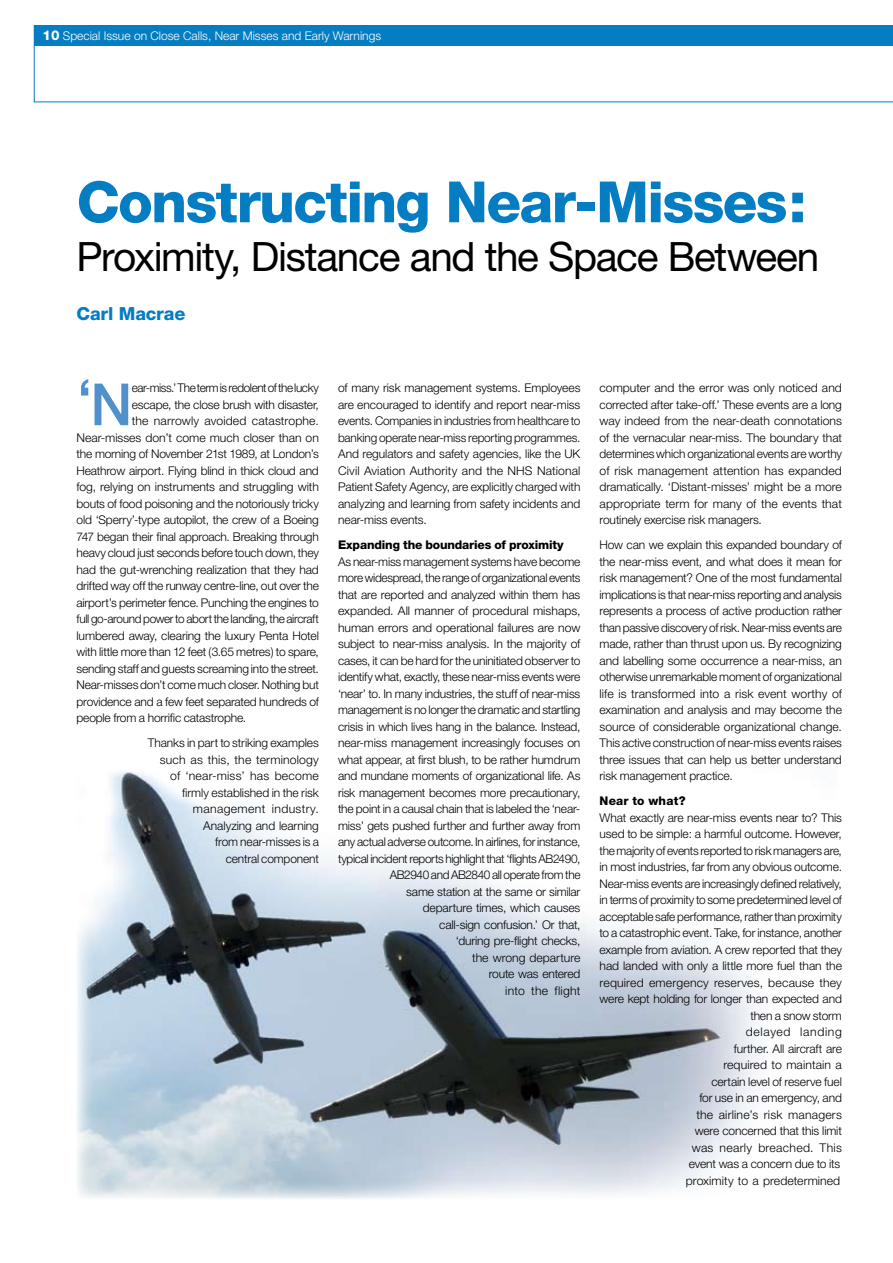
<style>
.page{position:relative;width:893px;height:1263px;background:#fff}
.page>*{position:absolute;margin:0;border:0;box-sizing:border-box;transform-origin:0 0}
.t1{font:500 58.2px "Helvetica Neue";color:#5091cd}
.t2{font:800 57px "Helvetica Neue";letter-spacing:-.03em;color:#057dc2}
.t3{font:40.5px "Helvetica Neue";letter-spacing:-.03em;color:#000}
.t4{font:800 18px "Helvetica Neue";letter-spacing:-.01em;color:#057dc2}
.t5{font:300 12px/16.5px "Helvetica Neue";letter-spacing:-.015em;color:#000;text-align:right}
.t6{font:300 12px "Helvetica Neue";color:#fff}
.t7{font:300 12px "Helvetica Neue";letter-spacing:-.035em;color:#000}
.t8{font:800 12px "Helvetica Neue";letter-spacing:-.01em;color:#000}
.t9{font:300 12px "Helvetica Neue";letter-spacing:.01em;color:#000}
.t10{font:800 12px "Helvetica Neue";letter-spacing:.02em;color:#000}
.s1{font-weight:800;font-size:13.5px}
</style>
<div class="page">
<svg style="left:34px;top:25px;width:859px;height:77px"></svg>
<img style="left:77px;top:772px;width:683px;height:427px">
<div style="left:34px;top:26px;width:859px;height:20px;background:#057dc2"></div>
<p class="t6" style="left:43px;top:29px;width:340px"><span class="s1">10</span> Special Issue on Close Calls, Near Misses and Early Warnings</p>
<h2 class="t2" style="left:77px;top:168px;width:731px">Constructing Near-Misses:</h2>
<h3 class="t3" style="left:77px;top:232px;width:744px">Proximity, Distance and the Space Between</h3>
<h3 class="t4" style="left:77px;top:303px;width:110px">Carl Macrae</h3>
<h1 class="t1" style="left:77px;top:367px;width:57px">‘N</h1>
<p class="t7" style="left:132px;top:381px;width:189px">ear-miss.’ The term is redolent of the lucky</p>
<p class="t5" style="left:132px;top:396px;width:189px">escape, the close brush with disaster,</p>
<p class="t9" style="left:132px;top:414px;width:189px">the narrowly avoided catastrophe.</p>
<p class="t5" style="left:77px;top:429px;width:244px">Near-misses don’t come much closer than on</p>
<p class="t5" style="left:77px;top:445px;width:244px">the morning of November 21st 1989, at London’s</p>
<p class="t5" style="left:77px;top:462px;width:244px">Heathrow airport. Flying blind in thick cloud and</p>
<p class="t5" style="left:77px;top:478px;width:244px">fog, relying on instruments and struggling with</p>
<p class="t5" style="left:77px;top:495px;width:244px">bouts of food poisoning and the notoriously tricky</p>
<p class="t5" style="left:77px;top:511px;width:244px">old ‘Sperry’-type autopilot, the crew of a Boeing</p>
<p class="t5" style="left:77px;top:528px;width:244px">747 began their final approach. Breaking through</p>
<p class="t5" style="left:77px;top:544px;width:244px">heavy cloud just seconds before touch down, they</p>
<p class="t5" style="left:77px;top:561px;width:244px">had the gut-wrenching realization that they had</p>
<p class="t5" style="left:77px;top:577px;width:244px">drifted way off the runway centre-line, out over the</p>
<p class="t5" style="left:77px;top:594px;width:244px">airport’s perimeter fence. Punching the engines to</p>
<p class="t5" style="left:77px;top:610px;width:244px">full go-around power to abort the landing, the aircraft</p>
<p class="t5" style="left:77px;top:627px;width:244px">lumbered away, clearing the luxury Penta Hotel</p>
<p class="t5" style="left:77px;top:643px;width:244px">with little more than 12 feet (3.65 metres) to spare,</p>
<p class="t5" style="left:77px;top:660px;width:244px">sending staff and guests screaming into the street.</p>
<p class="t5" style="left:77px;top:676px;width:244px">Near-misses don’t come much closer. Nothing but</p>
<p class="t5" style="left:77px;top:693px;width:244px">providence and a few feet separated hundreds of</p>
<p class="t5" style="left:77px;top:709px;width:171px">people from a horrific catastrophe.</p>
<p class="t5" style="left:148px;top:734px;width:173px">Thanks in part to striking examples such as this, the terminology of ‘near-miss’ has become firmly established in the risk management industry.<br>Analyzing and learning<br>from near-misses is a<br>central component</p>
<p class="t5" style="left:338px;top:379px;width:244px;text-align:justify">of many risk management systems. Employees are encouraged to identify and report near-miss events. Companies in industries from healthcare to banking operate near-miss reporting programmes.<br>And regulators and safety agencies, like the UK Civil Aviation Authority and the NHS National Patient Safety Agency, are explicitly charged with analyzing and learning from safety incidents and near-miss events.</p>
<p class="t8" style="left:338px;top:538px;width:227px">Expanding the boundaries of proximity</p>
<p class="t5" style="left:338px;top:553px;width:244px">As near-miss management systems have become more widespread, the range of organizational events that are reported and analyzed within them has expanded. All manner of procedural mishaps, human errors and operational failures are now subject to near-miss analysis. In the majority of cases, it can be hard for the uninitiated observer to identify what, exactly, these near-miss events were ‘near’ to. In many industries, the stuff of near-miss management is no longer the dramatic and startling crisis in which lives hang in the balance. Instead, near-miss management increasingly focuses on what appear, at first blush, to be rather humdrum and mundane moments of organizational life. As risk management becomes more precautionary, the point in a causal chain that is labeled the ‘near&shy;miss’ gets pushed further and further away from any actual adverse outcome. In airlines, for instance, typical incident reports highlight that ‘flights AB2490, AB2940 and AB2840 all operate from the<br>same station at the same or similar<br>departure times, which causes<br>call-sign confusion.’ Or that,<br>‘during pre-flight checks,<br>the wrong departure<br>route was entered<br>into the flight</p>
<p class="t5" style="left:600px;top:379px;width:244px;text-align:justify">computer and the error was only noticed and corrected after take-off.’ These events are a long way indeed from the near-death connotations of the vernacular near-miss. The boundary that determines which organizational events are worthy of risk management attention has expanded dramatically. ‘Distant-misses’ might be a more appropriate term for many of the events that routinely exercise risk managers.</p>
<p class="t5" style="left:600px;top:536px;width:244px;text-align:justify">How can we explain this expanded boundary of the near-miss event, and what does it mean for risk management? One of the most fundamental implications is that near-miss reporting and analysis represents a process of active production rather than passive discovery of risk. Near-miss events are made, rather than thrust upon us. By recognizing and labelling some occurrence a near-miss, an otherwise unremarkable moment of organizational life is transformed into a risk event worthy of examination and analysis and may become the source of considerable organizational change.<br>This active construction of near-miss events raises three issues that can help us better understand risk management practice.</p>
<p class="t10" style="left:600px;top:794px;width:88px">Near to what?</p>
<p class="t5" style="left:600px;top:809px;width:244px">What exactly are near-miss events near to? This used to be simple: a harmful outcome. However, the majority of events reported to risk managers are, in most industries, far from any obvious outcome.<br>Near-miss events are increasingly defined relatively, in terms of proximity to some predetermined level of acceptable safe performance, rather than proximity to a catastrophic event. Take, for instance, another example from aviation. A crew reported that they had landed with only a little more fuel than the required emergency reserves, because they were kept holding for longer than expected and then a snow storm<br>delayed landing<br>further. All aircraft are<br>required to maintain a<br>certain level of reserve fuel<br>for use in an emergency, and<br>the airline’s risk managers<br>were concerned that this limit<br>was nearly breached. This<br>event was a concern due to its<br>proximity to a predetermined</p>
</div>
